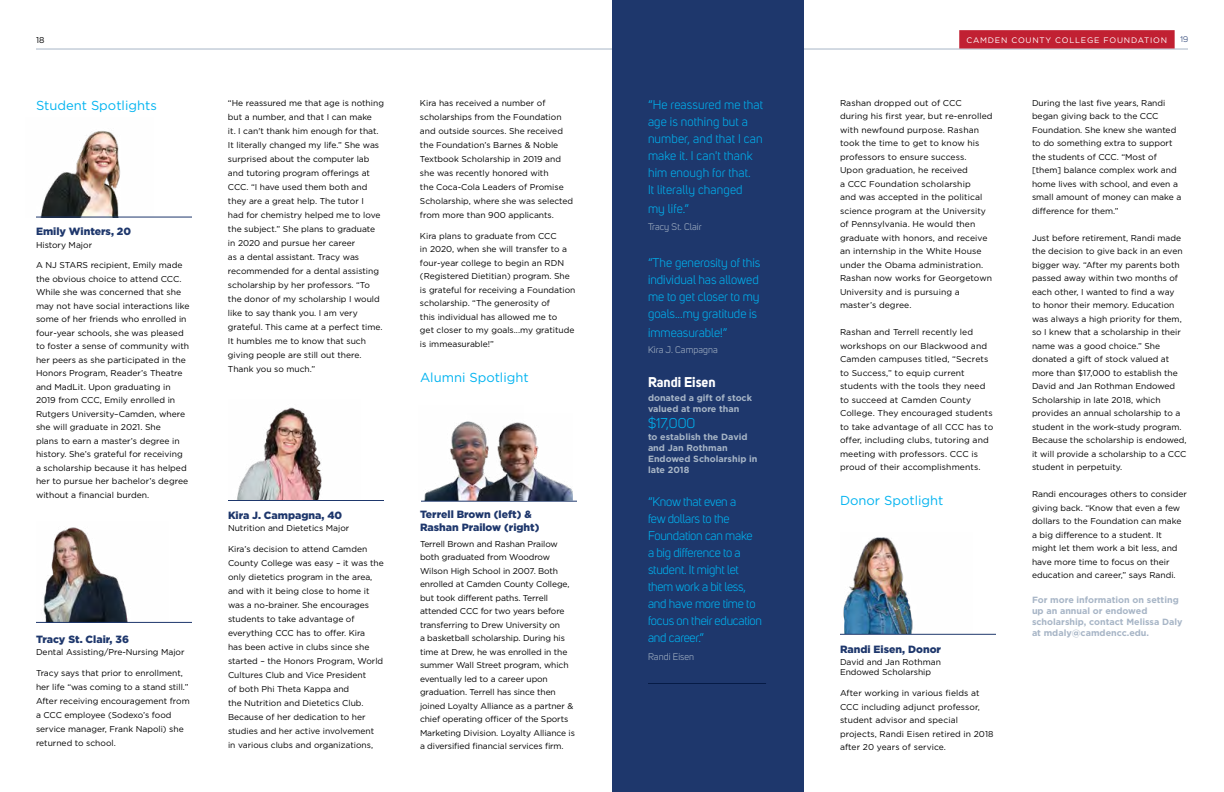
<style>
.page{position:relative;width:1224px;height:792px;background:#fff}
.page>*{position:absolute;margin:0;border:0;box-sizing:border-box;transform-origin:0 0}
.t1{font:700 14px "Uni Sans";color:#fff}
.t2{font:14px "Uni Sans";color:#00b3f0}
.t3{font:13px "Gotham";color:#00b3f0}
.t4{font:12.5px/17.1px "Uni Sans";color:#00b3f0}
.t5{font:12.5px/17px "Uni Sans";letter-spacing:-.02em;color:#00b3f0}
.t6{font:900 10.5px/12.6px "Gotham";color:#1e376c}
.t7{font:9.5px "Uni Sans";letter-spacing:.01em;color:#a7b5c6}
.t8{font:700 9px/11px "Gotham";color:#a7b5c6}
.t9{font:8.5px/13.5px "Gotham";color:#000}
.t10{font:8px "Gotham";letter-spacing:.1em;color:#fff}
.t11{font:8px "Uni Sans";color:#1e376c}
</style>
<div class="page">
<hr style="left:36px;top:49px;width:1152px;height:1px;background:#a7b5c6">
<div style="left:612px;top:0;width:192px;height:792px;background:#1e376c"></div>
<div style="left:959px;top:30px;width:216px;height:19px;background:#c12032"></div>
<img style="left:36px;top:131px;width:117px;height:86px">
<hr style="left:36px;top:217px;width:156px;height:1px;background:#1e376c">
<img style="left:36px;top:527px;width:133px;height:95px">
<hr style="left:36px;top:622px;width:156px;height:1px;background:#1e376c">
<img style="left:237px;top:407px;width:85px;height:93px">
<hr style="left:228px;top:500px;width:156px;height:1px;background:#1e376c">
<img style="left:840px;top:537px;width:133px;height:97px">
<hr style="left:840px;top:634px;width:156px;height:1px;background:#1e376c">
<hr style="left:648px;top:683px;width:118px;height:1px;background:#061b46">
<img style="left:421px;top:421px;width:47px;height:80px">
<hr style="left:421px;top:501px;width:156px;height:1px;background:#1e376c">
<img style="left:468px;top:421px;width:105px;height:80px">
<p class="t9" style="left:36px;top:33px;width:10px">18</p>
<p class="t11" style="left:1181px;top:35px;width:9px">19</p>
<p class="t10" style="left:966px;top:35px;width:202px">CAMDEN COUNTY COLLEGE FOUNDATION</p>
<h2 class="t3" style="left:36px;top:98px;width:122px">Student Spotlights</h2>
<p class="t6" style="left:36px;top:225px;width:97px">Emily Winters, 20</p>
<p class="t9" style="left:36px;top:238px;width:58px">History Major</p>
<p class="t9" style="left:36px;top:258px;width:155px">A NJ STARS recipient, Emily made the obvious choice to attend CCC.<br>While she was concerned that she may not have social interactions like some of her friends who enrolled in four-year schools, she was pleased to foster a sense of community with her peers as she participated in the Honors Program, Reader’s Theatre and MadLit. Upon graduating in 2019 from CCC, Emily enrolled in Rutgers University–Camden, where she will graduate in 2021. She<br>plans to earn a master’s degree in history. She’s grateful for receiving a scholarship because it has helped her to pursue her bachelor’s degree without a financial burden.</p>
<p class="t6" style="left:36px;top:632px;width:95px">Tracy St. Clair, 36</p>
<p class="t9" style="left:36px;top:645px;width:150px">Dental Assisting/Pre-Nursing Major</p>
<p class="t9" style="left:36px;top:666px;width:155px;line-height:14px">Tracy says that prior to enrollment, her life “was coming to a stand still.”<br>After receiving encouragement from a CCC employee (Sodexo’s food service manager, Frank Napoli) she returned to school.</p>
<p class="t9" style="left:228px;top:96px;width:158px;line-height:14px">“He reassured me that age is nothing but a number, and that I can make<br>it. I can't thank him enough for that.<br>It literally changed my life.” She was surprised about the computer lab and tutoring program offerings at<br>CCC. “I have used them both and they are a great help. The tutor I<br>had for chemistry helped me to love the subject.” She plans to graduate in 2020 and pursue her career<br>as a dental assistant. Tracy was recommended for a dental assisting scholarship by her professors. “To the donor of my scholarship I would like to say thank you. I am very grateful. This came at a perfect time.<br>It humbles me to know that such giving people are still out there.<br>Thank you so much.”</p>
<p class="t9" style="left:420px;top:96px;width:155px;line-height:14px">Kira has received a number of scholarships from the Foundation and outside sources. She received the Foundation’s Barnes &amp; Noble<br>Textbook Scholarship in 2019 and she was recently honored with<br>the Coca-Cola Leaders of Promise<br>Scholarship, where she was selected from more than 900 applicants.</p>
<p class="t9" style="left:420px;top:229px;width:157px">Kira plans to graduate from CCC<br>in 2020, when she will transfer to a four-year college to begin an RDN (Registered Dietitian) program. She is grateful for receiving a Foundation scholarship. “The generosity of<br>this individual has allowed me to<br>get closer to my goals...my gratitude is immeasurable!”</p>
<h2 class="t3" style="left:420px;top:370px;width:110px">Alumni Spotlight</h2>
<p class="t6" style="left:228px;top:509px;width:116px">Kira J. Campagna, 40</p>
<p class="t9" style="left:228px;top:521px;width:123px">Nutrition and Dietetics Major</p>
<p class="t9" style="left:228px;top:542px;width:157px;line-height:14px">Kira’s decision to attend Camden County College was easy – it was the only dietetics program in the area, and with it being close to home it was a no-brainer. She encourages students to take advantage of everything CCC has to offer. Kira<br>has been active in clubs since she started – the Honors Program, World Cultures Club and Vice President<br>of both Phi Theta Kappa and<br>the Nutrition and Dietetics Club.<br>Because of her dedication to her studies and her active involvement<br>in various clubs and organizations,</p>
<p class="t6" style="left:420px;top:508px;width:121px">Terrell Brown (left) &amp;<br>Rashan Prailow (right)</p>
<p class="t9" style="left:420px;top:537px;width:156px">Terrell Brown and Rashan Prailow both graduated from Woodrow Wilson High School in 2007. Both enrolled at Camden County College, but took different paths. Terrell attended CCC for two years before transferring to Drew University on<br>a basketball scholarship. During his time at Drew, he was enrolled in the summer Wall Street program, which eventually led to a career upon graduation. Terrell has since then joined Loyalty Alliance as a partner &amp; chief operating officer of the Sports Marketing Division. Loyalty Alliance is a diversified financial services firm.</p>
<h3 class="t4" style="left:648px;top:96px;width:117px">“He reassured me that age is nothing but a number, and that I can make it. I can't thank him enough for that.<br>It literally changed</h3>
<h3 class="t4" style="left:648px;top:201px;width:42px">my life.”</h3>
<p class="t7" style="left:648px;top:221px;width:55px">Tracy St. Clair</p>
<h3 class="t4" style="left:648px;top:254px;width:114px">“The generosity of this individual has allowed me to get closer to my goals...my gratitude is</h3>
<h3 class="t4" style="left:648px;top:324px;width:81px">immeasurable!”</h3>
<p class="t7" style="left:648px;top:345px;width:71px">Kira J. Campagna</p>
<h1 class="t1" style="left:648px;top:373px;width:69px">Randi Eisen</h1>
<p class="t8" style="left:648px;top:392px;width:106px">donated a gift of stock valued at more than</p>
<h1 class="t2" style="left:648px;top:416px;width:49px">$17,000</h1>
<p class="t8" style="left:648px;top:431px;width:111px">to establish the David and Jan Rothman<br>Endowed Scholarship in late 2018</p>
<h3 class="t5" style="left:648px;top:493px;width:116px">“Know that even a<br>few dollars to the<br>Foundation can make<br>a big difference to a student. It might let them work a bit less, and have more time to focus on their education and career.”</h3>
<p class="t7" style="left:648px;top:651px;width:48px">Randi Eisen</p>
<p class="t9" style="left:840px;top:96px;width:154px">Rashan dropped out of CCC<br>during his first year, but re-enrolled with newfound purpose. Rashan took the time to get to know his professors to ensure success.<br>Upon graduation, he received<br>a CCC Foundation scholarship<br>and was accepted in the political science program at the University of Pennsylvania. He would then graduate with honors, and receive an internship in the White House under the Obama administration.<br>Rashan now works for Georgetown<br>University and is pursuing a master’s degree.</p>
<p class="t9" style="left:840px;top:325px;width:155px">Rashan and Terrell recently led workshops on our Blackwood and<br>Camden campuses titled, “Secrets to Success,” to equip current students with the tools they need to succeed at Camden County<br>College. They encouraged students to take advantage of all CCC has to offer, including clubs, tutoring and meeting with professors. CCC is proud of their accomplishments.</p>
<h2 class="t3" style="left:840px;top:494px;width:105px">Donor Spotlight</h2>
<p class="t6" style="left:840px;top:643px;width:103px">Randi Eisen, Donor</p>
<p class="t9" style="left:840px;top:657px;width:103px;line-height:10.2px">David and Jan Rothman<br>Endowed Scholarship</p>
<p class="t9" style="left:840px;top:686px;width:155px">After working in various fields at<br>CCC including adjunct professor, student advisor and special projects, Randi Eisen retired in 2018 after 20 years of service.</p>
<p class="t9" style="left:1032px;top:96px;width:151px">During the last five years, Randi began giving back to the CCC<br>Foundation. She knew she wanted to do something extra to support the students of CCC. “Most of [them] balance complex work and home lives with school, and even a small amount of money can make a difference for them.”</p>
<p class="t9" style="left:1032px;top:231px;width:156px">Just before retirement, Randi made the decision to give back in an even bigger way. “After my parents both passed away within two months of each other, I wanted to find a way<br>to honor their memory. Education was always a high priority for them, so I knew that a scholarship in their name was a good choice.” She donated a gift of stock valued at more than $17,000 to establish the<br>David and Jan Rothman Endowed<br>Scholarship in late 2018, which provides an annual scholarship to a student in the work-study program.<br>Because the scholarship is endowed, it will provide a scholarship to a CCC student in perpetuity.</p>
<p class="t9" style="left:1032px;top:487px;width:156px">Randi encourages others to consider giving back. “Know that even a few dollars to the Foundation can make a big difference to a student. It might let them work a bit less, and have more time to focus on their education and career,” says Randi.</p>
<p class="t8" style="left:1032px;top:594px;width:152px">For more information on setting up an annual or endowed scholarship, contact Melissa Daly at mdaly@camdencc.edu.</p>
</div>
